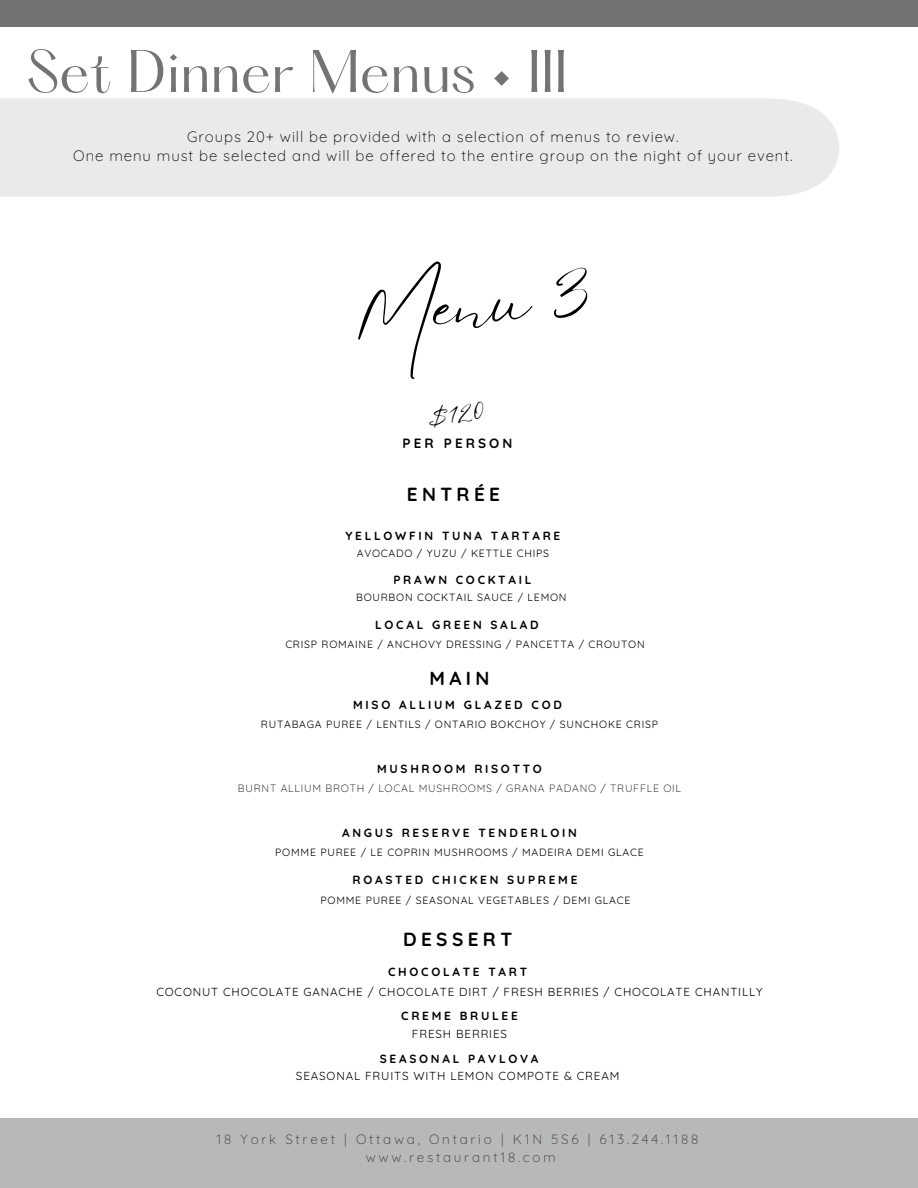
<style>
.page{position:relative;width:918px;height:1188px;background:#fff}
.page>*{position:absolute;margin:0;border:0;box-sizing:border-box;transform-origin:0 0}
.t1{font:69.15px "Eyesome Script";color:#000}
.t2{font:52.5px "Hatton";color:#737373}
.t3{font:26.85px "Eyesome Script";color:#000}
.t4{font:700 19.05px "Quicksand";letter-spacing:.23em;color:#000}
.t5{font:300 15px "Quicksand";letter-spacing:.06em;color:#000}
.t6{font:300 13.5px "Quicksand";letter-spacing:.205em;color:#403737}
.t7{font:700 13.5px "Quicksand";letter-spacing:.23em;color:#000}
.t8{font:700 11.85px "Quicksand";letter-spacing:.23em;color:#000}
.t9{font:11.7px "Quicksand";letter-spacing:.07em;color:#000}
.t10{font:10.5px "Quicksand";letter-spacing:.075em;color:#000}
.t11{font:300 10.5px "Quicksand";letter-spacing:.075em;color:#000}
</style>
<div class="page">
<div style="left:0;top:0;width:918px;height:27px;background:#737373"></div>
<div style="left:0;top:1118px;width:918px;height:70px;background:#b7b9b7"></div>
<div style="left:0;top:98px;width:839px;height:99px;background:#eaeaea"></div>
<p class="t2" style="left:26px;top:47px;width:543px">Set Dinner Menus • III</p>
<p class="t5" style="left:187px;top:127px;width:493px">Groups 20+ will be provided with a selection of menus to review.</p>
<p class="t5" style="left:73px;top:146px;width:721px">One menu must be selected and will be offered to the entire group on the night of your event.</p>
<p class="t1" style="left:349px;top:269px;width:240px;rotate:-5deg">Menu 3</p>
<p class="t3" style="left:426px;top:400px;width:59px;rotate:-5deg">$120</p>
<h5 class="t7" style="left:403px;top:434px;width:111px">PER PERSON</h5>
<h6 class="t4" style="left:407px;top:482px;width:95px">ENTRÉE</h6>
<p class="t8" style="left:345px;top:528px;width:216px">YELLOWFIN TUNA TARTARE</p>
<h1 class="t10" style="left:357px;top:546px;width:194px">AVOCADO / YUZU / KETTLE CHIPS</h1>
<h4 class="t8" style="left:393px;top:573px;width:139px">PRAWN COCKTAIL</h4>
<p class="t10" style="left:356px;top:591px;width:212px">BOURBON COCKTAIL SAUCE / LEMON</p>
<h3 class="t8" style="left:375px;top:617px;width:165px">LOCAL GREEN SALAD</h3>
<p class="t10" style="left:285px;top:638px;width:361px">CRISP ROMAINE / ANCHOVY DRESSING / PANCETTA / CROUTON</p>
<p class="t4" style="left:430px;top:665px;width:61px">MAIN</p>
<p class="t8" style="left:353px;top:697px;width:210px">MISO ALLIUM GLAZED COD</p>
<h6 class="t10" style="left:261px;top:717px;width:399px">RUTABAGA PUREE / LENTILS / ONTARIO BOKCHOY / SUNCHOKE CRISP</h6>
<p class="t8" style="left:377px;top:761px;width:166px">MUSHROOM RISOTTO</p>
<h6 class="t11" style="left:238px;top:782px;width:445px">BURNT ALLIUM BROTH / LOCAL MUSHROOMS / GRANA PADANO / TRUFFLE OIL</h6>
<h5 class="t8" style="left:342px;top:825px;width:236px">ANGUS RESERVE TENDERLOIN</h5>
<p class="t10" style="left:275px;top:846px;width:370px">POMME PUREE / LE COPRIN MUSHROOMS / MADEIRA DEMI GLACE</p>
<p class="t8" style="left:353px;top:873px;width:226px">ROASTED CHICKEN SUPREME</p>
<p class="t10" style="left:320px;top:893px;width:311px">POMME PUREE / SEASONAL VEGETABLES / DEMI GLACE</p>
<p class="t4" style="left:403px;top:927px;width:111px">DESSERT</p>
<p class="t8" style="left:388px;top:964px;width:141px">CHOCOLATE TART</p>
<p class="t9" style="left:156px;top:984px;width:608px">COCONUT CHOCOLATE GANACHE / CHOCOLATE DIRT / FRESH BERRIES / CHOCOLATE CHANTILLY</p>
<p class="t8" style="left:401px;top:1008px;width:118px">CREME BRULEE</p>
<p class="t9" style="left:412px;top:1027px;width:97px">FRESH BERRIES</p>
<p class="t8" style="left:380px;top:1051px;width:160px">SEASONAL PAVLOVA</p>
<p class="t9" style="left:296px;top:1069px;width:325px">SEASONAL FRUITS WITH LEMON COMPOTE &amp; CREAM</p>
<h2 class="t6" style="left:216px;top:1130px;width:484px">18 York Street | Ottawa, Ontario | K1N 5S6 | 613.244.1188</h2>
<p class="t6" style="left:366px;top:1148px;width:192px">www.restaurant18.com</p>
</div>
